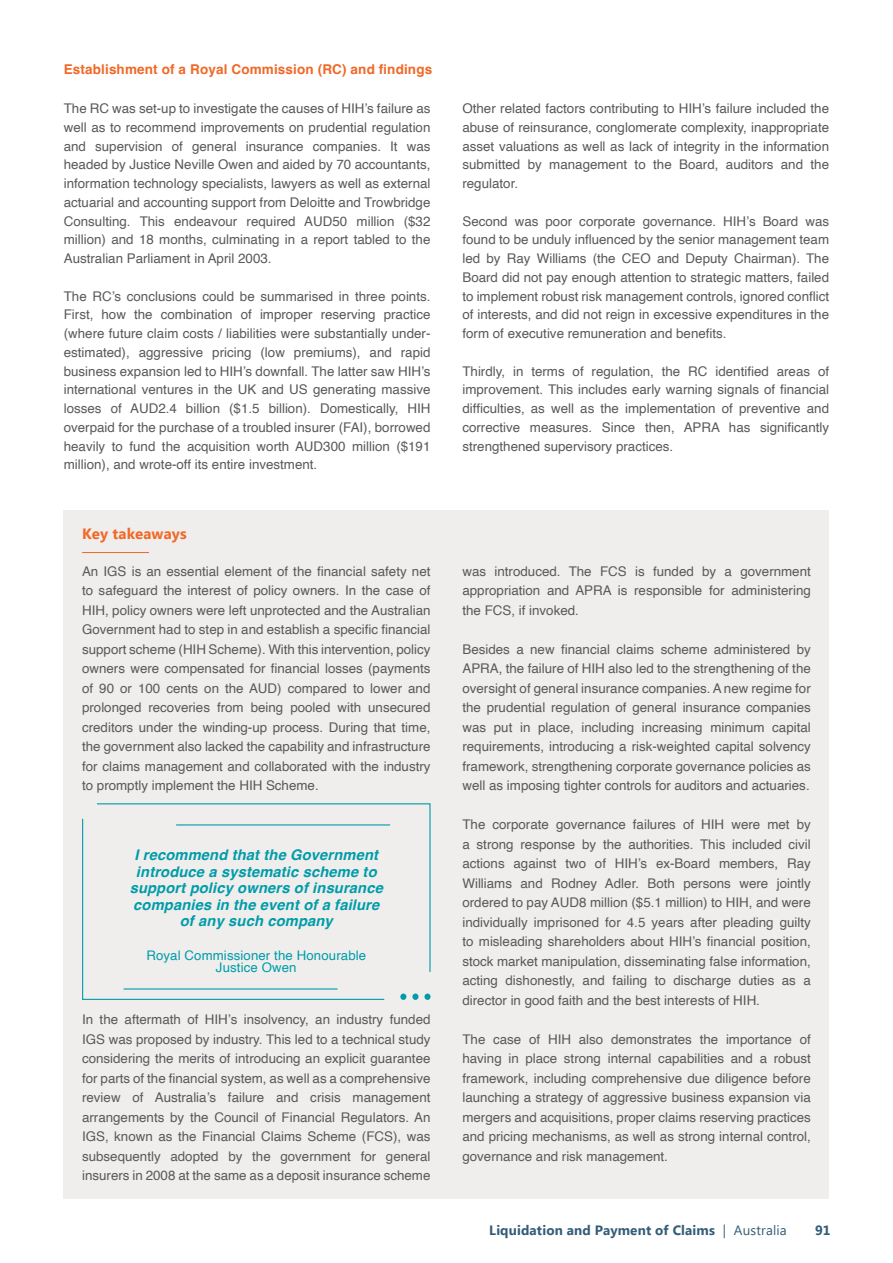
<style>
.page{position:relative;width:893px;height:1263px;background:#fff}
.page>*{position:absolute;margin:0;border:0;box-sizing:border-box;transform-origin:0 0}
.t1{font:700 15px "Segoe UI";letter-spacing:.01em;color:#f16827}
.t2{font:italic 700 14.7px/16.5px "Helvetica";letter-spacing:.01em;color:#009ca9;text-align:center}
.t3{font:700 13.5px "Helvetica";letter-spacing:.01em;color:#f16827}
.t4{font:700 13.5px "Segoe UI";letter-spacing:.01em;color:#345d78}
.t5{font:13.35px/19.5px "Helvetica";color:#58595b;text-align:justify}
.t6{font:13.2px/12px "Helvetica";letter-spacing:.01em;color:#009ca9;text-align:center}
.s1{font-weight:400}
</style>
<div class="page">
<div style="left:64px;top:510px;width:765px;height:689px;background:#efeeed"></div>
<hr style="left:82px;top:552px;width:67px;height:1px;background:#f16827">
<svg style="left:82px;top:818px;width:303px;height:182px"></svg>
<hr style="left:124px;top:988px;width:213px;height:1px;background:#009ca9">
<svg style="left:96px;top:803px;width:335px;height:170px"></svg>
<div style="left:400px;top:993px;width:6px;height:7px;background:#009ca9;border-radius:50%"></div>
<div style="left:412px;top:993px;width:6px;height:7px;background:#009ca9;border-radius:50%"></div>
<svg style="left:424px;top:993px;width:7px;height:7px"></svg>
<p class="t3" style="left:64px;top:61px;width:370px">Establishment of a Royal Commission (RC) and findings</p>
<p class="t5" style="left:64px;top:99px;width:368px;line-height:18.8px">The RC was set-up to investigate the causes of HIH’s failure as well as to recommend improvements on prudential regulation and supervision of general insurance companies. It was headed by Justice Neville Owen and aided by 70 accountants, information technology specialists, lawyers as well as external actuarial and accounting support from Deloitte and Trowbridge Consulting. This endeavour required AUD50 million ($32 million) and 18 months, culminating in a report tabled to the Australian Parliament in April 2003.</p>
<p class="t5" style="left:64px;top:287px;width:368px;line-height:18.8px">The RC’s conclusions could be summarised in three points.<br>First, how the combination of improper reserving practice (where future claim costs / liabilities were substantially under&shy;estimated), aggressive pricing (low premiums), and rapid business expansion led to HIH’s downfall. The latter saw HIH’s international ventures in the UK and US generating massive losses of AUD2.4 billion ($1.5 billion). Domestically, HIH overpaid for the purchase of a troubled insurer (FAI), borrowed heavily to fund the acquisition worth AUD300 million ($191 million), and wrote-off its entire investment.</p>
<p class="t1" style="left:82px;top:525px;width:106px">Key takeaways</p>
<p class="t5" style="left:82px;top:562px;width:350px">An IGS is an essential element of the financial safety net to safeguard the interest of policy owners. In the case of HIH, policy owners were left unprotected and the Australian Government had to step in and establish a specific financial support scheme (HIH Scheme). With this intervention, policy owners were compensated for financial losses (payments of 90 or 100 cents on the AUD) compared to lower and prolonged recoveries from being pooled with unsecured creditors under the winding-up process. During that time, the government also lacked the capability and infrastructure for claims management and collaborated with the industry to promptly implement the HIH Scheme.</p>
<p class="t2" style="left:130px;top:848px;width:255px">I recommend that the Government introduce a systematic scheme to support policy owners of insurance companies in the event of a failure of any such company</p>
<p class="t6" style="left:146px;top:950px;width:221px">Royal Commissioner the Honourable<br>Justice Owen</p>
<p class="t5" style="left:82px;top:1010px;width:350px">In the aftermath of HIH’s insolvency, an industry funded IGS was proposed by industry. This led to a technical study considering the merits of introducing an explicit guarantee for parts of the financial system, as well as a comprehensive review of Australia’s failure and crisis management arrangements by the Council of Financial Regulators. An IGS, known as the Financial Claims Scheme (FCS), was subsequently adopted by the government for general insurers in 2008 at the same as a deposit insurance scheme</p>
<p class="t5" style="left:462px;top:99px;width:368px;line-height:18.8px">Other related factors contributing to HIH’s failure included the abuse of reinsurance, conglomerate complexity, inappropriate asset valuations as well as lack of integrity in the information submitted by management to the Board, auditors and the regulator.</p>
<p class="t5" style="left:462px;top:212px;width:368px;line-height:18.8px">Second was poor corporate governance. HIH’s Board was found to be unduly influenced by the senior management team led by Ray Williams (the CEO and Deputy Chairman). The Board did not pay enough attention to strategic matters, failed to implement robust risk management controls, ignored conflict of interests, and did not reign in excessive expenditures in the form of executive remuneration and benefits.</p>
<p class="t5" style="left:462px;top:362px;width:368px;line-height:18.9px">Thirdly, in terms of regulation, the RC identified areas of improvement. This includes early warning signals of financial difficulties, as well as the implementation of preventive and corrective measures. Since then, APRA has significantly strengthened supervisory practices.</p>
<p class="t5" style="left:462px;top:562px;width:350px">was introduced. The FCS is funded by a government appropriation and APRA is responsible for administering the FCS, if invoked.</p>
<p class="t5" style="left:462px;top:640px;width:350px">Besides a new financial claims scheme administered by APRA, the failure of HIH also led to the strengthening of the oversight of general insurance companies. A new regime for the prudential regulation of general insurance companies was put in place, including increasing minimum capital requirements, introducing a risk-weighted capital solvency framework, strengthening corporate governance policies as well as imposing tighter controls for auditors and actuaries.</p>
<p class="t5" style="left:462px;top:815px;width:350px">The corporate governance failures of HIH were met by a strong response by the authorities. This included civil actions against two of HIH’s ex-Board members, Ray Williams and Rodney Adler. Both persons were jointly ordered to pay AUD8 million ($5.1 million) to HIH, and were individually imprisoned for 4.5 years after pleading guilty to misleading shareholders about HIH’s financial position, stock market manipulation, disseminating false information, acting dishonestly, and failing to discharge duties as a director in good faith and the best interests of HIH.</p>
<p class="t5" style="left:462px;top:1030px;width:350px">The case of HIH also demonstrates the importance of having in place strong internal capabilities and a robust framework, including comprehensive due diligence before launching a strategy of aggressive business expansion via mergers and acquisitions, proper claims reserving practices and pricing mechanisms, as well as strong internal control, governance and risk management.</p>
<p class="t4" style="left:489px;top:1222px;width:299px">Liquidation and Payment of Claims <span class="s1">| Australia</span></p>
<p class="t4" style="left:815px;top:1222px;width:17px">91</p>
</div>
